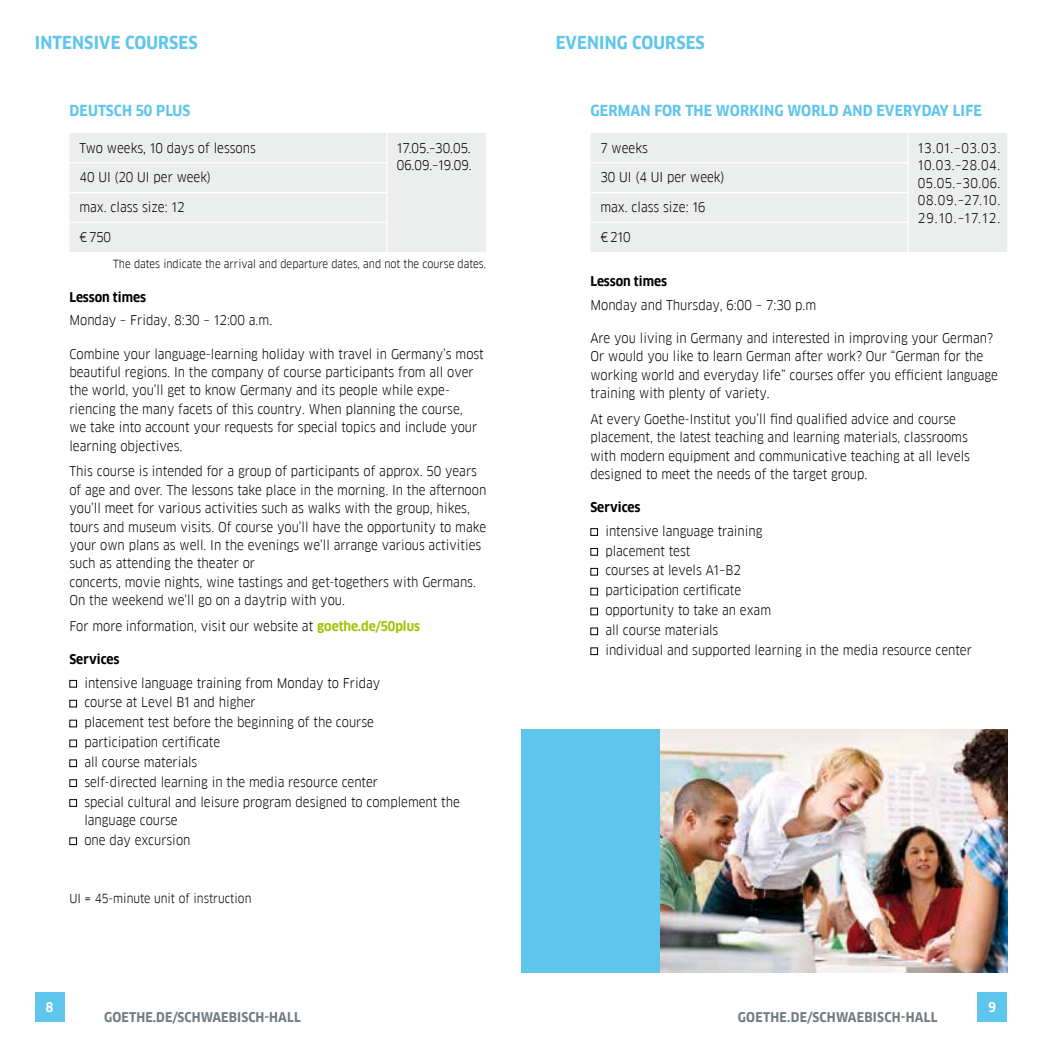
<style>
.page{position:relative;width:1042px;height:1042px;background:#fff}
.page>*{position:absolute;margin:0;border:0;box-sizing:border-box;transform-origin:0 0}
.t1{font:700 17.5px "Goethe FF Clan";letter-spacing:.01em;color:#5ec5ed}
.t2{font:700 14.88px "Goethe FF Clan";letter-spacing:.01em;color:#5ec5ed}
.t3{font:13.12px/18.4px "Goethe FF Clan";color:#000}
.t4{font:700 13.12px "Goethe FF Clan";letter-spacing:.01em;color:#727b81}
.t5{font:700 13.12px "Goethe FF Clan";letter-spacing:-.01em;color:#000}
.t6{font:700 13.12px "Goethe FF Clan";color:#fff}
.t7{font:12.25px "Goethe FF Clan";color:#000}
.t8{font:11.03px "Goethe FF Clan";color:#000}
.s1{font-weight:700;color:#a4c400}
</style>
<div class="page">
<div style="left:977px;top:992px;width:30px;height:30px;background:#5ec5ed"></div>
<div style="left:35px;top:992px;width:29px;height:30px;background:#5ec5ed"></div>
<div style="left:69px;top:680px;width:8px;height:7px;border:1px solid #000"></div>
<div style="left:69px;top:700px;width:8px;height:7px;border:1px solid #000"></div>
<div style="left:69px;top:720px;width:8px;height:7px;border:1px solid #000"></div>
<div style="left:69px;top:739px;width:8px;height:8px;border:1px solid #000"></div>
<div style="left:69px;top:759px;width:8px;height:8px;border:1px solid #000"></div>
<div style="left:69px;top:779px;width:8px;height:8px;border:1px solid #000"></div>
<div style="left:69px;top:799px;width:8px;height:8px;border:1px solid #000"></div>
<div style="left:69px;top:837px;width:8px;height:8px;border:1px solid #000"></div>
<div style="left:69px;top:133px;width:417px;height:119px;background:#eceded"></div>
<hr style="left:69px;top:162px;width:319px;height:1px;background:#fff">
<hr style="left:69px;top:192px;width:319px;height:1px;background:#fff">
<hr style="left:69px;top:222px;width:319px;height:1px;background:#fff">
<hr style="left:386px;top:133px;width:2px;height:29px;background:#fff">
<hr style="left:386px;top:163px;width:2px;height:29px;background:#fff">
<hr style="left:386px;top:193px;width:2px;height:29px;background:#fff">
<hr style="left:386px;top:223px;width:2px;height:29px;background:#fff">
<div style="left:590px;top:528px;width:8px;height:8px;border:1px solid #000"></div>
<div style="left:590px;top:548px;width:8px;height:7px;border:1px solid #000"></div>
<div style="left:590px;top:568px;width:8px;height:7px;border:1px solid #000"></div>
<div style="left:590px;top:588px;width:8px;height:7px;border:1px solid #000"></div>
<div style="left:590px;top:608px;width:8px;height:7px;border:1px solid #000"></div>
<div style="left:590px;top:627px;width:8px;height:8px;border:1px solid #000"></div>
<div style="left:590px;top:647px;width:8px;height:8px;border:1px solid #000"></div>
<div style="left:590px;top:133px;width:417px;height:119px;background:#eceded"></div>
<svg style="left:907px;top:133px;width:1px;height:119px"></svg>
<hr style="left:590px;top:162px;width:318px;height:1px;background:#fff">
<hr style="left:590px;top:192px;width:318px;height:1px;background:#fff">
<hr style="left:590px;top:222px;width:318px;height:1px;background:#fff">
<img style="left:660px;top:729px;width:347px;height:243px">
<div style="left:521px;top:729px;width:139px;height:243px;background:#5ec5ed"></div>
<h1 class="t1" style="left:35px;top:32px;width:38px">Intensi</h1>
<h1 class="t1" style="left:99px;top:32px;width:81px">ve courses</h1>
<p class="t2" style="left:70px;top:102px;width:122px">DEUTSCH 50 PLUS</p>
<p class="t3" style="left:79px;top:138px;width:178px">Two weeks, 10 days of lessons</p>
<p class="t3" style="left:397px;top:139px;width:76px;line-height:17.5px">17.05.–30.05.<br>06.09.–19.09.</p>
<p class="t3" style="left:79px;top:168px;width:133px">40 UI (20 UI per week)</p>
<p class="t3" style="left:79px;top:198px;width:107px">max. class size: 12</p>
<p class="t3" style="left:79px;top:228px;width:33px">€750</p>
<p class="t8" style="left:113px;top:257px;width:374px">The dates indicate the arrival and departure dates, and not the course dates.</p>
<p class="t5" style="left:69px;top:290px;width:78px">Lesson times</p>
<p class="t3" style="left:69px;top:311px;width:204px">Monday – Friday, 8:30 – 12:00 a.m.</p>
<p class="t3" style="left:69px;top:345px;width:416px">Combine your language-learning holiday with travel in Germany’s most beautiful regions. In the company of course participants from all over the world, you’ll get to know Germany and its people while expe&shy;riencing the many facets of this country. When planning the course,<br>we take into account your requests for special topics and include your learning objectives.</p>
<p class="t3" style="left:69px;top:462px;width:418px">This course is intended for a group of participants of approx. 50 years of age and over. The lessons take place in the morning. In the afternoon you’ll meet for various activities such as walks with the group, hikes, tours and museum visits. Of course you’ll have the opportunity to make your own plans as well. In the evenings we’ll arrange various activities such as attending the theater or<br>concerts, movie nights, wine tastings and get-togethers with Germans.<br>On the weekend we’ll go on a daytrip with you.</p>
<p class="t3" style="left:69px;top:617px;width:352px">For more information, visit our website at <span class="s1">goethe.de/50plus</span></p>
<p class="t5" style="left:69px;top:652px;width:51px">Services</p>
<p class="t3" style="left:84px;top:673px;width:377px;line-height:19.9px">intensive language training from Monday to Friday<br>course at Level B1 and higher<br>placement test before the beginning of the course<br>participation certificate<br>all course materials<br>self-directed learning in the media resource center<br>special cultural and leisure program designed to complement the</p>
<p class="t3" style="left:84px;top:810px;width:108px;line-height:19.9px">language course one day excursion</p>
<p class="t7" style="left:69px;top:891px;width:183px">UI = 45-minute unit of instruction</p>
<h1 class="t1" style="left:556px;top:32px;width:33px">Evening</h1>
<h1 class="t1" style="left:632px;top:32px;width:55px">courses</h1>
<p class="t2" style="left:590px;top:102px;width:393px">GERMAN FOR THE WORKING WORLD AND EVERYDAY LIFE</p>
<p class="t3" style="left:600px;top:138px;width:49px">7 weeks</p>
<p class="t3" style="left:918px;top:139px;width:84px;line-height:17.5px;text-align:justify">13.01.–03.03.<br>10.03.–28.04.<br>05.05.–30.06.<br>08.09.–27.10.<br>29.10.–17.12.</p>
<p class="t3" style="left:600px;top:168px;width:126px">30 UI (4 UI per week)</p>
<p class="t3" style="left:600px;top:198px;width:106px">max. class size: 16</p>
<p class="t3" style="left:600px;top:228px;width:32px">€210</p>
<p class="t5" style="left:590px;top:274px;width:78px">Lesson times</p>
<p class="t3" style="left:590px;top:296px;width:227px">Monday and Thursday, 6:00 – 7:30 p.m</p>
<p class="t3" style="left:590px;top:329px;width:409px">Are you living in Germany and interested in improving your German?<br>Or would you like to learn German after work? Our “German for the working world and everyday life” courses offer you efficient language training with plenty of variety.</p>
<p class="t3" style="left:590px;top:410px;width:381px">At every Goethe-Institut you’ll find qualified advice and course placement, the latest teaching and learning materials, classrooms with modern equipment and communicative teaching at all levels designed to meet the needs of the target group.</p>
<p class="t5" style="left:590px;top:500px;width:51px">Services</p>
<p class="t3" style="left:605px;top:521px;width:368px;line-height:19.9px">intensive language training<br>placement test<br>courses at levels A1–B2<br>participation certificate<br>opportunity to take an exam<br>all course materials<br>individual and supported learning in the media resource center</p>
<p class="t6" style="left:46px;top:1000px;width:9px">8</p>
<p class="t6" style="left:988px;top:1000px;width:9px">9</p>
<p class="t4" style="left:104px;top:1009px;width:198px">goethe.de/SCHWAEBISCH-HALL</p>
<p class="t4" style="left:738px;top:1009px;width:201px">goethe.de/SCHWAEBISCH-HALL</p>
</div>
